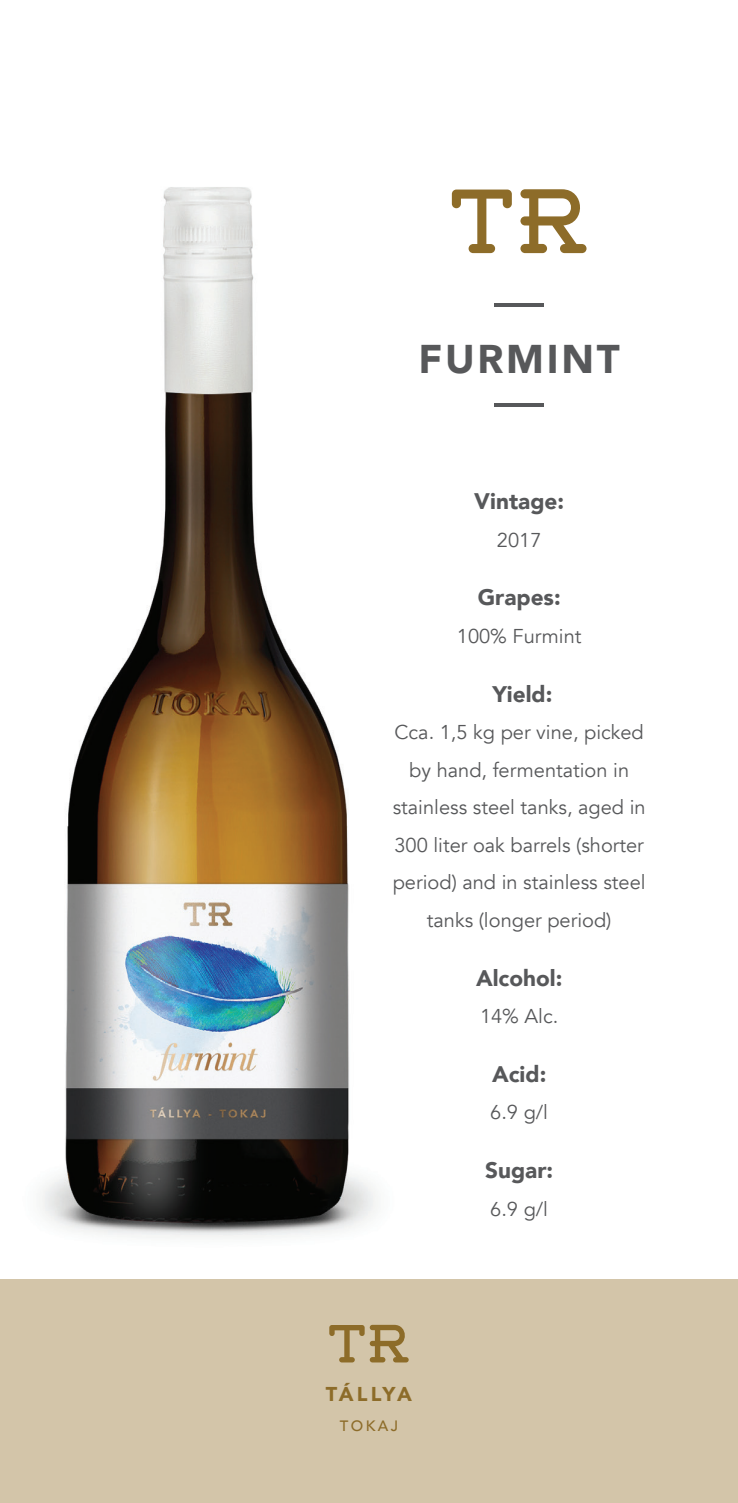
<style>
.page{position:relative;width:738px;height:1503px;background:#fff}
.page>*{position:absolute;margin:0;border:0;box-sizing:border-box;transform-origin:0 0}
.t1{font:900 40px "Avenir";letter-spacing:.07em;color:#57585a}
.t2{font:900 22.5px "Avenir";color:#57585a}
.t3{font:20px/37.5px "Avenir";color:#57585a;text-align:center}
.t4{font:900 20px "Avenir";letter-spacing:.085em;color:#8d6c29}
.t5{font:500 15px "Avenir";letter-spacing:.16em;color:#8d6c29}
</style>
<div class="page">
<img style="left:42px;top:187px;width:436px;height:1050px">
<hr style="left:494px;top:303px;width:49px;height:4px;background:#57585a">
<hr style="left:494px;top:403px;width:49px;height:4px;background:#57585a">
<svg style="left:451px;top:189px;width:60px;height:64px"></svg>
<svg style="left:520px;top:189px;width:66px;height:64px"></svg>
<div style="left:0;top:1279px;width:737px;height:223px;background:#d3c5a9"></div>
<svg style="left:329px;top:1324px;width:79px;height:38px"></svg>
<h1 class="t1" style="left:418px;top:325px;width:203px">FURMINT</h1>
<p class="t2" style="left:474px;top:482px;width:91px">Vintage:</p>
<p class="t3" style="left:496px;top:521px;width:46px">2017</p>
<p class="t2" style="left:477px;top:578px;width:84px">Grapes:</p>
<p class="t3" style="left:456px;top:617px;width:126px">100% Furmint</p>
<p class="t2" style="left:492px;top:674px;width:61px">Yield:</p>
<p class="t3" style="left:392px;top:714px;width:254px">Cca. 1,5 kg per vine, picked by hand, fermentation in stainless steel tanks, aged in<br>300 liter oak barrels (shorter period) and in stainless steel tanks (longer period)</p>
<p class="t2" style="left:475px;top:958px;width:88px">Alcohol:</p>
<p class="t3" style="left:479px;top:997px;width:80px">14% Alc.</p>
<p class="t4" style="left:325px;top:1376px;width:88px">TÁLLYA</p>
<p class="t5" style="left:339px;top:1412px;width:60px">TOKAJ</p>
<p class="t2" style="left:491px;top:1054px;width:56px">Acid:</p>
<p class="t3" style="left:490px;top:1094px;width:59px">6.9 g/l</p>
<p class="t2" style="left:485px;top:1151px;width:69px">Sugar:</p>
<p class="t3" style="left:490px;top:1190px;width:59px">6.9 g/l</p>
</div>
